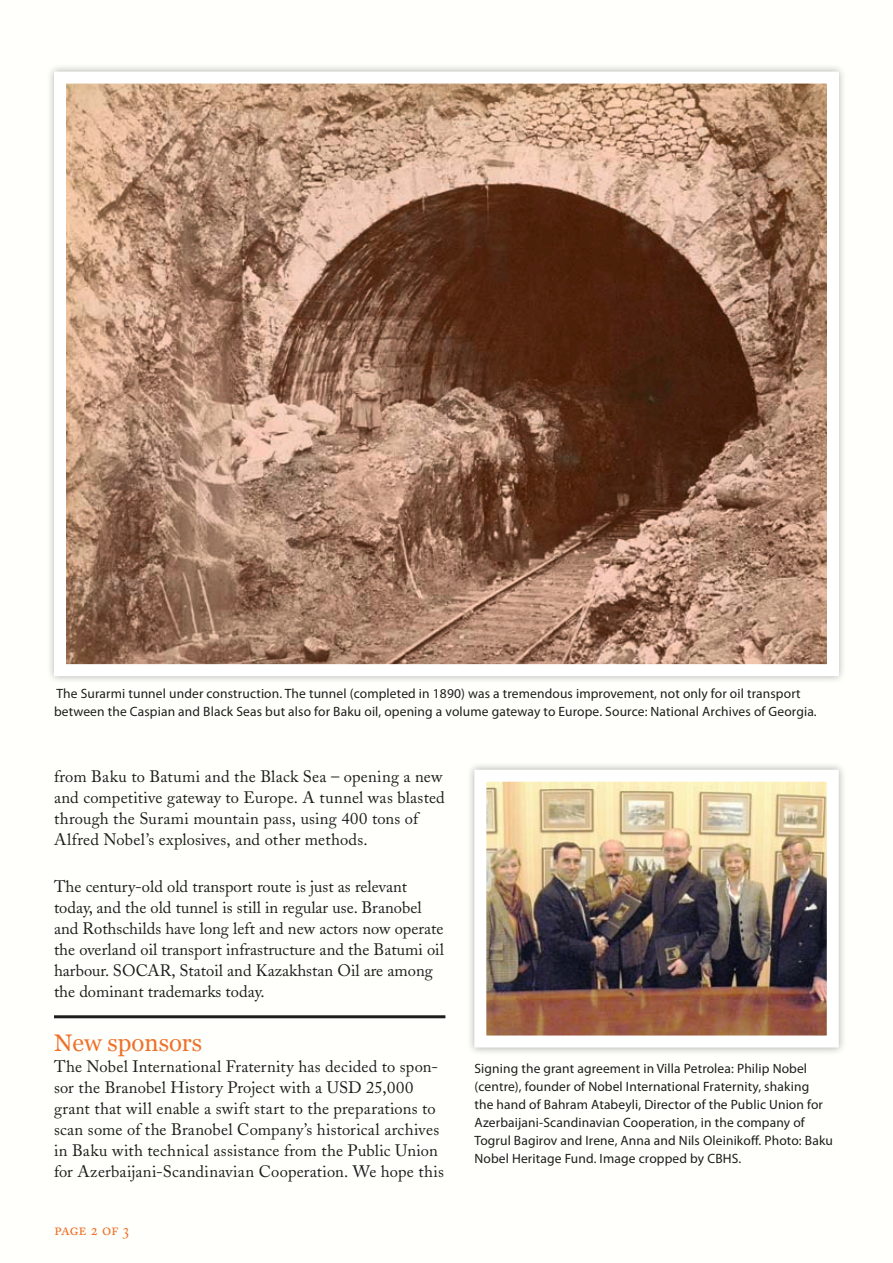
<style>
.page{position:relative;width:893px;height:1263px;background:#fffffb}
.page>*{position:absolute;margin:0;border:0;box-sizing:border-box;transform-origin:0 0}
.t1{font:24px "Georgia";color:#ee712b}
.t2{font:16.5px/21px "Adobe Caslon";letter-spacing:.005em;color:#1d1d1b}
.t3{font:16.5px "Adobe Caslon Regular SC";letter-spacing:-.015em;color:#ee712b}
.t4{font:13.5px/18px "Myriad Pro";letter-spacing:.01em;color:#1d1d1b}
</style>
<div class="page">
<div style="left:46px;top:63px;width:801px;height:621px;background:#1d1d1b;opacity:.35"></div>
<img style="left:67px;top:85px;width:759px;height:578px">
<div style="left:54px;top:72px;width:785px;height:604px;border:12px solid #fff"></div>
<hr style="left:54px;top:1015px;width:391px;height:3px;background:#1d1d1b">
<div style="left:466px;top:761px;width:381px;height:295px;background:#1d1d1b;opacity:.35"></div>
<img style="left:487px;top:783px;width:339px;height:251px">
<div style="left:474px;top:770px;width:365px;height:277px;border:12px solid #fff"></div>
<p class="t4" style="left:54px;top:684px;width:764px">The Surarmi tunnel under construction. The tunnel (completed in 1890) was a tremendous improvement, not only for oil transport between the Caspian and Black Seas but also for Baku oil, opening a volume gateway to Europe. Source: National Archives of Georgia.</p>
<p class="t2" style="left:54px;top:766px;width:392px">from Baku to Batumi and the Black Sea – opening a new and competitive gateway to Europe. A tunnel was blasted through the Surami mountain pass, using 400 tons of Alfred Nobel’s explosives, and other methods.</p>
<p class="t2" style="left:54px;top:876px;width:391px">The century-old old transport route is just as relevant today, and the old tunnel is still in regular use. Branobel and Rothschilds have long left and new actors now operate the overland oil transport infrastructure and the Batumi oil harbour. SOCAR, Statoil and Kazakhstan Oil are among the dominant trademarks today.</p>
<h1 class="t1" style="left:54px;top:1028px;width:150px">New sponsors</h1>
<p class="t2" style="left:54px;top:1056px;width:391px">The Nobel International Fraternity has decided to spon&shy;sor the Branobel History Project with a USD 25,000 grant that will enable a swift start to the preparations to scan some of the Branobel Company’s historical archives in Baku with technical assistance from the Public Union for Azerbaijani-Scandinavian Cooperation. We hope this</p>
<p class="t3" style="left:54px;top:1220px;width:77px">page 2 of 3</p>
<p class="t4" style="left:474px;top:1059px;width:360px">Signing the grant agreement in Villa Petrolea: Philip Nobel (centre), founder of Nobel International Fraternity, shaking<br>the hand of Bahram Atabeyli, Director of the Public Union for Azerbaijani-Scandinavian Cooperation, in the company of Togrul Bagirov and Irene, Anna and Nils Oleinikoff. Photo: Baku Nobel Heritage Fund. Image cropped by CBHS.</p>
</div>
